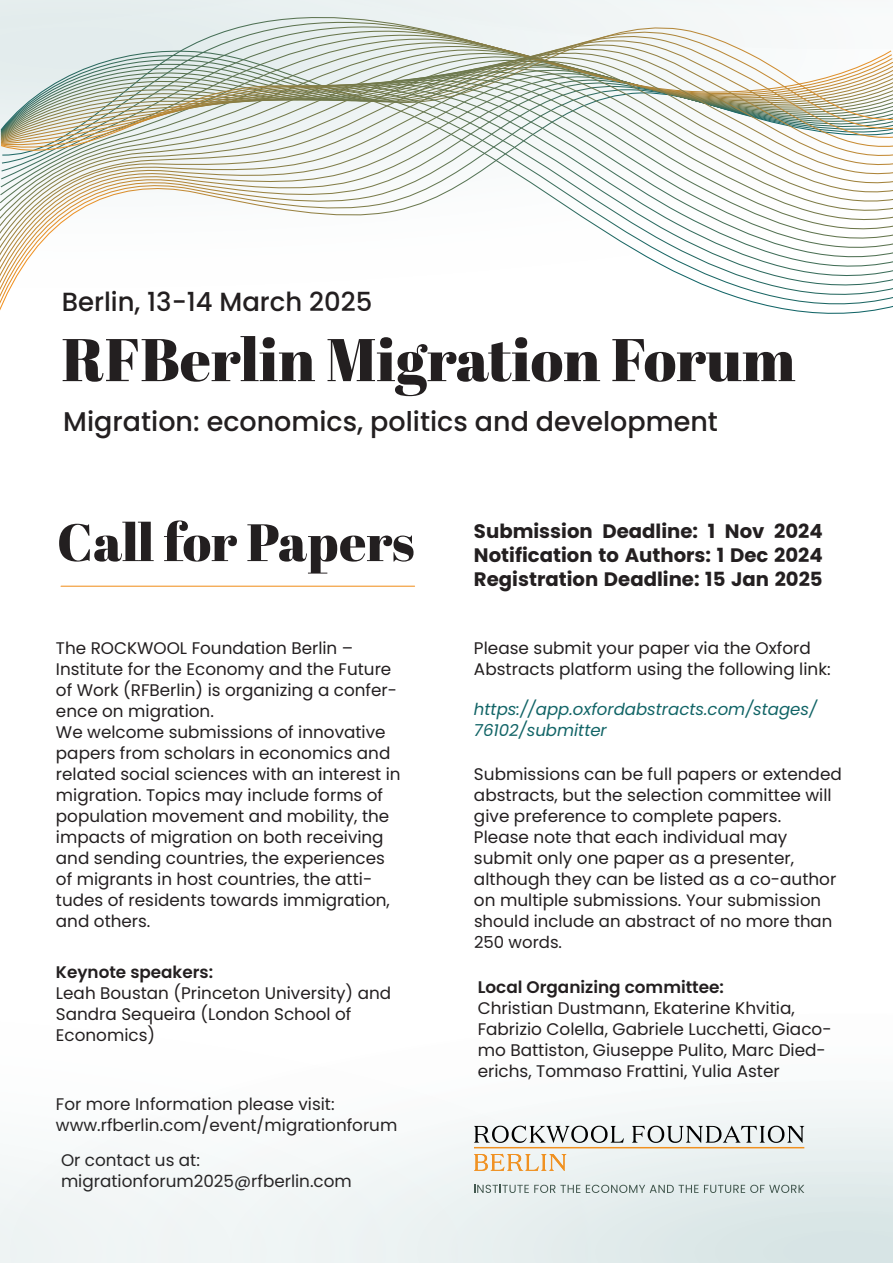
<style>
.page{position:relative;width:893px;height:1263px;background:#fff}
.page>*{position:absolute;margin:0;border:0;box-sizing:border-box;transform-origin:0 0}
.t1{font:60.15px "Abril Fatface";color:#231f20}
.t2{font:52.5px "Abril Fatface";color:#231f20}
.t3{font:500 27px "Poppins";color:#231f20}
.t4{font:500 26.25px "Poppins";color:#231f20}
.t5{font:700 19.5px/24px "Poppins";color:#231f20;text-align:justify}
.t6{font:16.8px/21px "Poppins";color:#231f20}
.t7{font:600 16.8px "Poppins";color:#231f20}
.t8{font:italic 16.5px/21px "Poppins";color:#116466}
.t9{font:16.5px/21px "Poppins";color:#231f20}
.s1{font-size:16.5px}
</style>
<div class="page">
<svg style="left:663px;top:1099px;width:230px;height:164px"></svg>
<svg style="left:663px;top:1125px;width:141px;height:18px"></svg>
<hr style="left:474px;top:1147px;width:330px;height:1px;background:#f19120">
<svg style="left:663px;top:1185px;width:35px;height:8px"></svg>
<svg style="left:704px;top:1185px;width:100px;height:8px"></svg>
<svg style="left:0;top:106px;width:893px;height:208px"></svg>
<hr style="left:61px;top:586px;width:354px;height:1px;background:#f19120">
<svg style="left:663px;top:0;width:230px;height:106px"></svg>
<svg style="left:0;top:1109px;width:663px;height:154px"></svg>
<svg style="left:0;top:0;width:663px;height:106px"></svg>
<h3 class="t4" style="left:62px;top:287px;width:312px">Berlin, 13-14 March 2025</h3>
<h1 class="t1" style="left:62px;top:317px;width:735px">RFBerlin Migration Forum</h1>
<h3 class="t3" style="left:63px;top:406px;width:656px">Migration: economics, politics and development</h3>
<h2 class="t2" style="left:57px;top:505px;width:359px">Call for Papers</h2>
<p class="t5" style="left:474px;top:519px;width:350px">Submission Deadline: 1 Nov 2024<br>Notification to Authors: 1 Dec 2024<br>Registration Deadline: 15 Jan 2025</p>
<p class="t6" style="left:474px;top:637px;width:358px">Please submit your paper via the Oxford<br>Abstracts platform using the following link:</p>
<p class="t6" style="left:56px;top:637px;width:346px">The ROCKWOOL Foundation Berlin – Institute for the Economy and the Future of Work (RFBerlin) is organizing a confer&shy;ence on migration.<br>We welcome submissions of innovative papers from scholars in economics and related social sciences with an interest in migration. Topics may include forms of population movement and mobility, the impacts of migration on both receiving and sending countries, the experiences of migrants in host countries, the atti&shy;tudes of residents towards immigration, and others.</p>
<p class="t7" style="left:56px;top:962px;width:159px">Keynote speakers:</p>
<p class="t6" style="left:56px;top:983px;width:337px">Leah Boustan (Princeton University) and<br>Sandra Sequeira (London School of<br>Economics)</p>
<p class="t7" style="left:478px;top:977px;width:248px">Local Organizing committee:</p>
<p class="t8" style="left:474px;top:699px;width:345px">https://app.oxfordabstracts.com/stages/<br>76102/submitter</p>
<p class="t6" style="left:474px;top:763px;width:369px">Submissions can be full papers or extended abstracts, but the selection committee will give preference to complete papers.<br>Please note that each individual may submit only one paper as a presenter, although they can be listed as a co-author on multiple submissions. <span class="s1">Your submission</span></p>
<p class="t9" style="left:474px;top:910px;width:360px">should include an abstract of no more than<br>250 words.</p>
<p class="t6" style="left:478px;top:997px;width:355px">Christian Dustmann, Ekaterine Khvitia, Fabrizio Colella, Gabriele Lucchetti, Giaco&shy;mo Battiston, Giuseppe Pulito, Marc Died&shy;erichs, Tommaso Frattini, Yulia Aster</p>
<p class="t6" style="left:56px;top:1094px;width:343px">For more Information please visit: www.rfberlin.com/event/migrationforum</p>
<p class="t6" style="left:61px;top:1149px;width:292px">Or contact us at: migrationforum2025@rfberlin.com</p>
</div>
